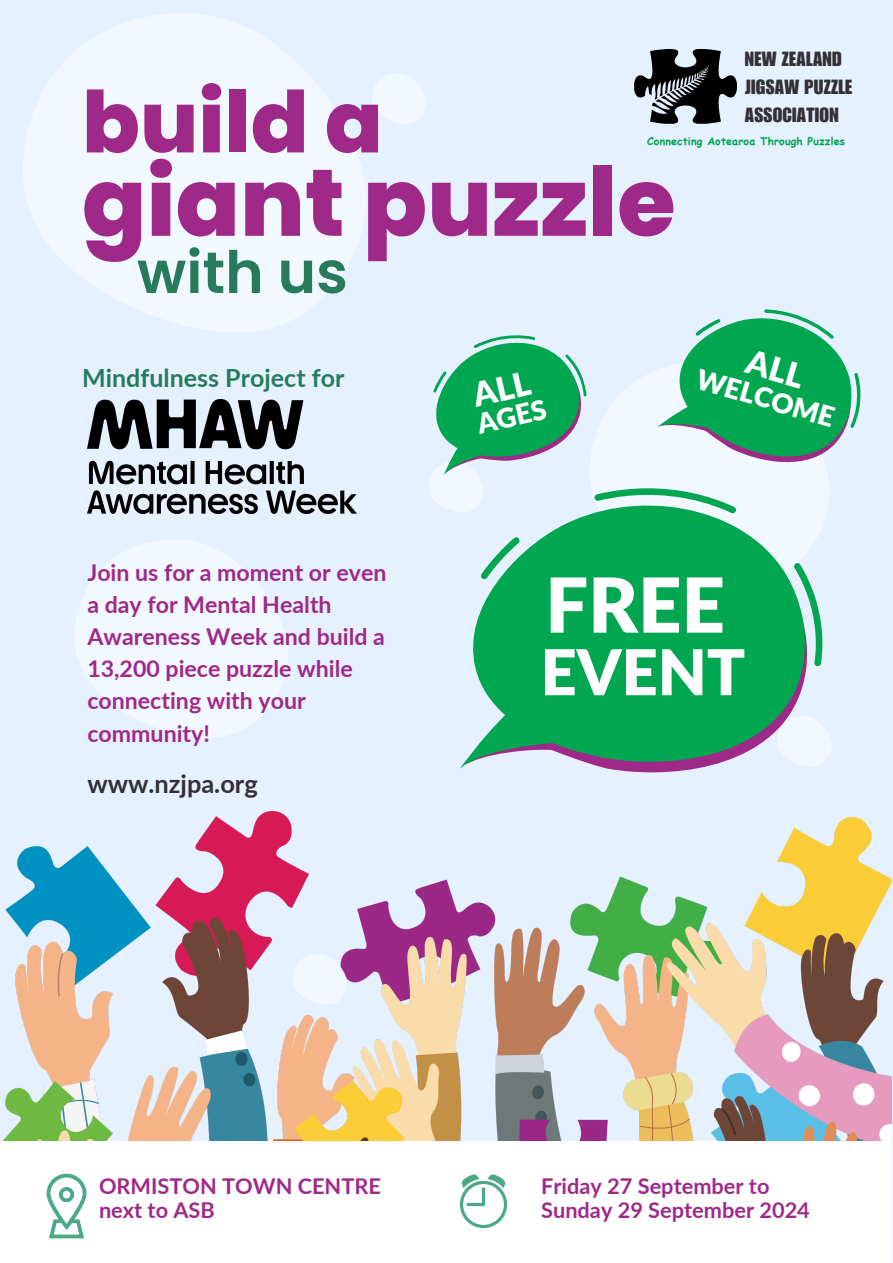
<style>
.page{position:relative;width:893px;height:1263px;background:#e6f1ff}
.page>*{position:absolute;margin:0;border:0;box-sizing:border-box;transform-origin:0 0}
.t1{font:800 94.65px "Poppins";color:#9f2989}
.t2{font:800 85.05px "Poppins";color:#9f2989}
.t3{font:900 75.75px "Lato";color:#fff}
.t4{font:900 63.15px "Lato";color:#fff}
.t5{font:600 58.35px "Poppins";color:#277b5b}
.t6{font:900 27.53px "Lato";color:#fff}
.t7{font:700 25.35px "Lato";color:#333136}
.t8{font:700 25.05px "Lato";color:#277b5b}
.t9{font:700 23.1px/32.1px "Lato";color:#9f2989}
.t10{font:700 21.75px "Lato";color:#9f2989}
.t11{font:19.95px "Impact LT Std";letter-spacing:.015em;color:#333136}
.t12{font:700 10.57px "Comic Sans MS";letter-spacing:.015em;color:#00a650}
</style>
<div class="page">
<img style="left:2px;top:811px;width:890px;height:330px">
<div style="left:0;top:1141px;width:892px;height:122px;background:#fff"></div>
<svg style="left:47px;top:1174px;width:39px;height:64px"></svg>
<svg style="left:460px;top:1174px;width:47px;height:54px"></svg>
<svg style="left:75px;top:540px;width:213px;height:197px;fill:#f2f8ff"></svg>
<svg style="left:372px;top:73px;width:54px;height:51px"></svg>
<svg style="left:815px;top:720px;width:16px;height:46px"></svg>
<svg style="left:291px;top:953px;width:57px;height:53px"></svg>
<svg style="left:813px;top:591px;width:9px;height:75px"></svg>
<svg style="left:460px;top:513px;width:353px;height:256px;fill:#00a650"></svg>
<svg style="left:23px;top:14px;width:343px;height:318px;fill:#f2f8ff"></svg>
<img style="left:635px;top:49px;width:101px;height:75px">
<img style="left:87px;top:400px;width:270px;height:113px">
<svg style="left:429px;top:309px;width:432px;height:204px"></svg>
<p class="t11" style="left:745px;top:52px;width:98px">NEW ZEALAND</p>
<h2 class="t11" style="left:745px;top:80px;width:109px">JIGSAW PUZZLE</h2>
<p class="t11" style="left:745px;top:108px;width:95px">ASSOCIATION</p>
<p class="t2" style="left:82px;top:63px;width:302px">build a</p>
<p class="t1" style="left:82px;top:136px;width:595px">giant puzzle</p>
<p class="t12" style="left:647px;top:133px;width:199px">Connecting Aotearoa Through Puzzles</p>
<p class="t5" style="left:137px;top:232px;width:212px">with us</p>
<p class="t8" style="left:82px;top:362px;width:264px">Mindfulness Project for</p>
<p class="t9" style="left:87px;top:556px;width:300px">Join us for a moment or even a day for Mental Health<br>Awareness Week and build a<br>13,200 piece puzzle while connecting with your community!</p>
<h3 class="t7" style="left:87px;top:768px;width:172px">www.nzjpa.org</h3>
<p class="t6" style="left:473px;top:407px;width:72px;rotate:-13deg">AGES</p>
<p class="t6" style="left:702px;top:362px;width:144px;rotate:16deg">WELCOME</p>
<p class="t3" style="left:545px;top:558px;width:181px">FREE</p>
<h6 class="t4" style="left:540px;top:633px;width:206px">EVENT</h6>
<h5 class="t10" style="left:99px;top:1173px;width:283px">ORMISTON TOWN CENTRE</h5>
<p class="t10" style="left:99px;top:1197px;width:117px">next to ASB</p>
<h6 class="t10" style="left:541px;top:1173px;width:230px">Friday 27 September to</h6>
<p class="t10" style="left:541px;top:1197px;width:270px">Sunday 29 September 2024</p>
</div>
